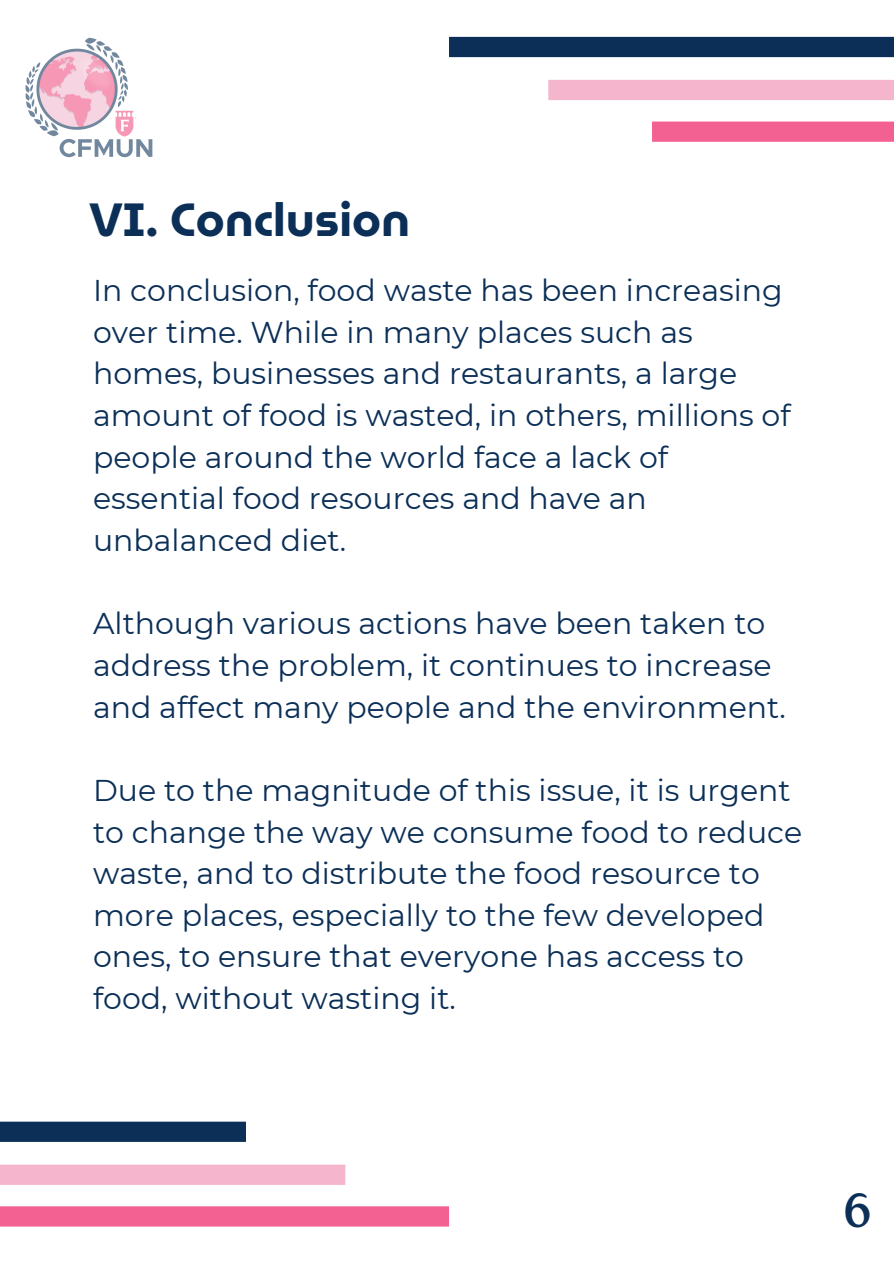
<style>
.page{position:relative;width:894px;height:1264px;background:#fff}
.page>*{position:absolute;margin:0;border:0;box-sizing:border-box;transform-origin:0 0}
.t1{font:47.85px "Roca One";color:#0b2f57}
.t2{font:700 46.5px "Museo Moderno";color:#0b2f57}
.t3{font:30px/41.7px "Montserrat";color:#0b2f57}
</style>
<div class="page">
<img style="left:25px;top:37px;width:128px;height:121px">
<div style="left:449px;top:37px;width:444px;height:20px;background:#0b2f57"></div>
<div style="left:548px;top:80px;width:345px;height:20px;background:#f4b5cd"></div>
<div style="left:651px;top:121px;width:242px;height:21px;background:#f26191"></div>
<div style="left:0;top:1121px;width:246px;height:20px;background:#0b2f57"></div>
<div style="left:0;top:1164px;width:345px;height:20px;background:#f4b5cd"></div>
<div style="left:0;top:1206px;width:449px;height:20px;background:#f26191"></div>
<p class="t2" style="left:89px;top:182px;width:322px">VI. Conclusion</p>
<p class="t3" style="left:93px;top:269px;width:698px">In conclusion, food waste has been increasing over time. While in many places such as homes, businesses and restaurants, a large amount of food is wasted, in others, millions of people around the world face a lack of essential food resources and have an unbalanced diet.</p>
<p class="t3" style="left:93px;top:602px;width:694px">Although various actions have been taken to address the problem, it continues to increase and affect many people and the environment.</p>
<h1 class="t3" style="left:93px;top:769px;width:710px">Due to the magnitude of this issue, it is urgent to change the way we consume food to reduce waste, and to distribute the food resource to more places, especially to the few developed ones, to ensure that everyone has access to food, without wasting it.</h1>
<p class="t1" style="left:843px;top:1182px;width:30px">6</p>
</div>
